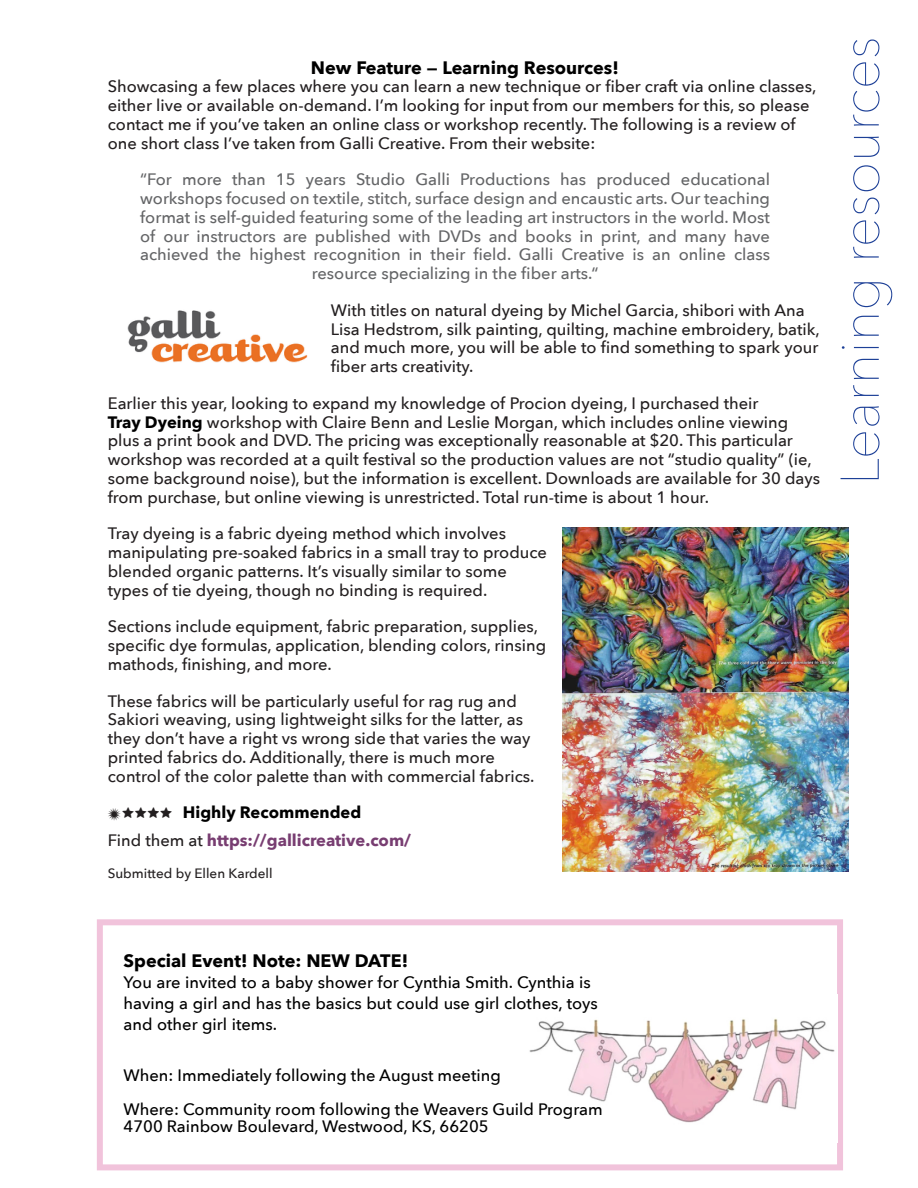
<style>
.page{position:relative;width:918px;height:1188px;background:#fff}
.page>*{position:absolute;margin:0;border:0;box-sizing:border-box;transform-origin:0 0}
.t1{font:200 54px "Avenir Next";color:#1d4097}
.t2{font:700 18px "Avenir Next";color:#000}
.t3{font:500 16.5px/18.8px "Avenir Next";color:#231f20}
.t4{font:500 16.5px/18.8px "Avenir Next";color:#646567;text-align:center}
.t5{font:500 16.5px/21px "Avenir Next";color:#000}
.t6{font:700 16.5px/27.8px "Avenir Next";color:rgb(94 24 86/.84)}
.t7{font:500 13.5px "Avenir Next";color:#231f20}
.s1{font-weight:700;color:#000}
.s2{font-family:"Pizza Dude Stars";font-weight:400;color:#231f20}
.s3{color:#000}
.s4{font-weight:500;color:#231f20}
</style>
<div class="page">
<img style="left:127px;top:310px;width:181px;height:53px">
<img style="left:562px;top:527px;width:287px;height:344px">
<svg style="left:97px;top:919px;width:746px;height:251px"></svg>
<img style="left:528px;top:995px;width:309px;height:147px">
<p class="t2" style="left:311px;top:56px;width:309px">New Feature — Learning Resources!</p>
<p class="t3" style="left:108px;top:78px;width:710px">Showcasing a few places where you can learn a new technique or fiber craft via online classes, either live or available on-demand. I’m looking for input from our members for this, so please contact me if you’ve taken an online class or workshop recently. The following is a review of one short class I’ve taken from Galli Creative. From their website:</p>
<p class="t4" style="left:140px;top:171px;width:631px">“For more than 15 years Studio Galli Productions has produced educational workshops focused on textile, stitch, surface design and encaustic arts. Our teaching format is self-guided featuring some of the leading art instructors in the world. Most of our instructors are published with DVDs and books in print, and many have achieved the highest recognition in their field. Galli Creative is an online class resource specializing in the fiber arts.“</p>
<p class="t3" style="left:331px;top:301px;width:490px">With titles on natural dyeing by Michel Garcia, shibori with Ana Lisa Hedstrom, silk painting, quilting, machine embroidery, batik, and much more, you will be able to find something to spark your fiber arts creativity.</p>
<p class="t3" style="left:108px;top:394px;width:714px">Earlier this year, looking to expand my knowledge of Procion dyeing, I purchased their<br><span class="s1">Tray Dyeing</span> workshop with Claire Benn and Leslie Morgan, which includes online viewing plus a print book and DVD. The pricing was exceptionally reasonable at $20. This particular workshop was recorded at a quilt festival so the production values are not “studio quality” (ie, some background noise), but the information is excellent. Downloads are available for 30 days from purchase, but online viewing is unrestricted. Total run-time is about 1 hour.</p>
<p class="t3" style="left:108px;top:525px;width:441px">Tray dyeing is a fabric dyeing method which involves manipulating pre-soaked fabrics in a small tray to produce blended organic patterns. It’s visually similar to some types of tie dyeing, though no binding is required.</p>
<p class="t3" style="left:108px;top:618px;width:440px">Sections include equipment, fabric preparation, supplies, specific dye formulas, application, blending colors, rinsing mathods, finishing, and more.</p>
<p class="t3" style="left:108px;top:692px;width:428px">These fabrics will be particularly useful for rag rug and Sakiori weaving, using lightweight silks for the latter, as they don’t have a right vs wrong side that varies the way printed fabrics do. Additionally, there is much more control of the color palette than with commercial fabrics.</p>
<p class="t6" style="left:108px;top:799px;width:305px"><span class="s2">Ttttt</span> <span class="s3">Highly Recommended<br></span><span class="s4">Find them at</span> https://gallicreative.com/</p>
<p class="t7" style="left:108px;top:864px;width:166px">Submitted by Ellen Kardell</p>
<h1 class="t1" style="left:825px;top:485px;width:450px;rotate:-90deg">Learning resources</h1>
<p class="t2" style="left:124px;top:949px;width:286px">Special Event! Note: NEW DATE!</p>
<p class="t5" style="left:124px;top:972px;width:476px">You are invited to a baby shower for Cynthia Smith. Cynthia is having a girl and has the basics but could use girl clothes, toys and other girl items.</p>
<p class="t5" style="left:124px;top:1058px;width:481px;line-height:34.5px">When: Immediately following the August meeting<br>Where: Community room following the Weavers Guild Program</p>
<p class="t5" style="left:124px;top:1116px;width:367px">4700 Rainbow Boulevard, Westwood, KS, 66205</p>
</div>
